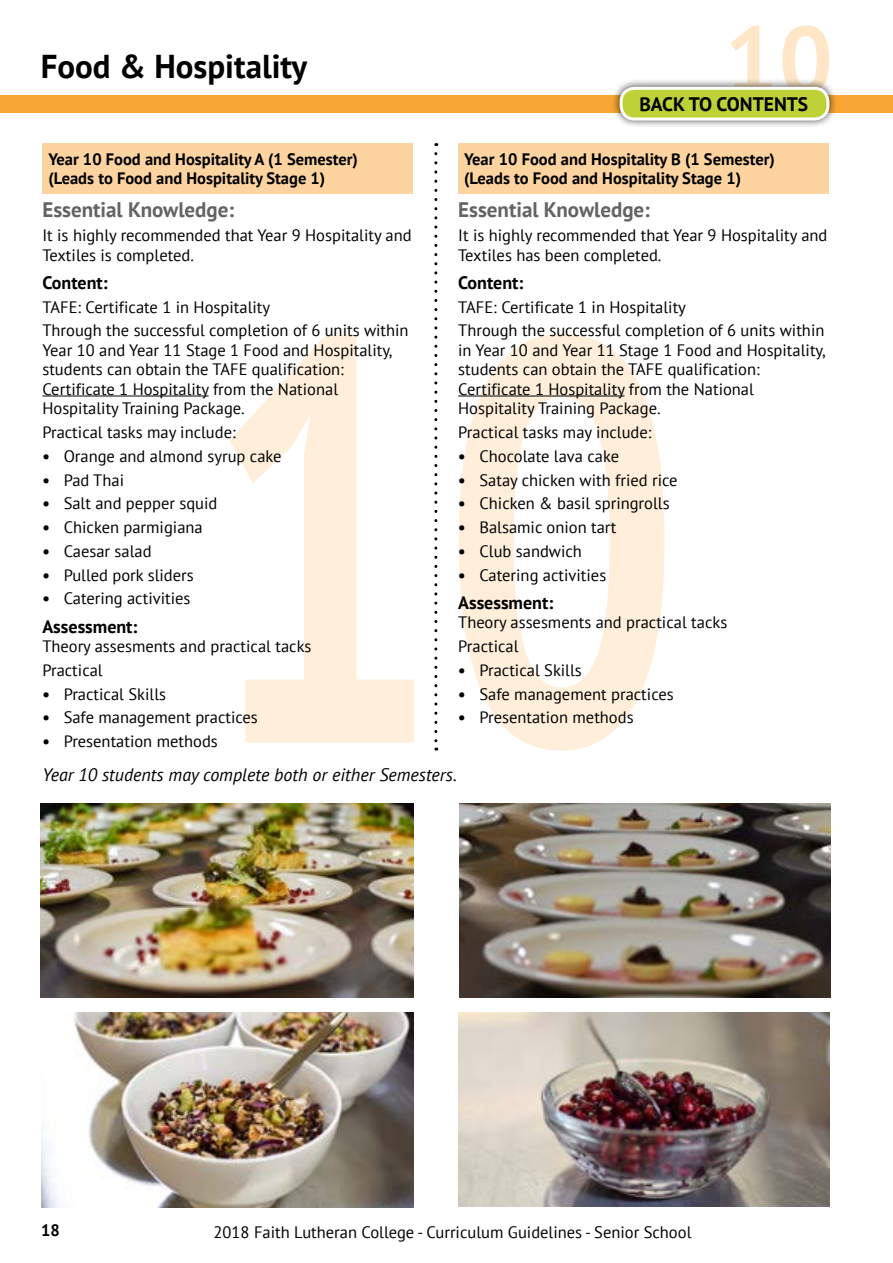
<style>
.page{position:relative;width:893px;height:1263px;background:#fff}
.page>*{position:absolute;margin:0;border:0;box-sizing:border-box;transform-origin:0 0}
.t1{font:700 33px "PT Sans";color:#000}
.t2{font:700 21px "PT Sans";color:#646363}
.t3{font:700 19.5px "PT Sans";color:#000}
.t4{font:italic 18px "PT Sans";color:#000}
.t5{font:700 18px "PT Sans";color:#000}
.t6{font:16.5px/19.5px "PT Sans";color:#000}
.t7{font:700 16.5px/19.5px "PT Sans";color:#000}
.s1{font-weight:700}
</style>
<div class="page">
<svg style="left:730px;top:26px;width:99px;height:53px"></svg>
<div style="left:0;top:96px;width:893px;height:17px;background:#f7a633"></div>
<svg style="left:230px;top:334px;width:434px;height:416px"></svg>
<hr style="left:42px;top:396px;width:167px;height:1px;background:#000">
<div style="left:42px;top:143px;width:371px;height:50px;background:#fdd4a0"></div>
<hr style="left:458px;top:396px;width:166px;height:1px;background:#000">
<div style="left:458px;top:143px;width:371px;height:50px;background:#fdd4a0"></div>
<img style="left:41px;top:803px;width:372px;height:194px">
<img style="left:460px;top:803px;width:371px;height:194px">
<img style="left:41px;top:1012px;width:372px;height:195px">
<img style="left:458px;top:1012px;width:371px;height:194px">
<svg style="left:434px;top:154px;width:3px;height:596px"></svg>
<div style="left:612px;top:79px;width:226px;height:49px;background:#000;opacity:.75"></div>
<div style="left:621px;top:88px;width:207px;height:31px;background:#bed136;border-radius:13px"></div>
<div style="left:620px;top:87px;width:209px;height:34px;border:3px solid #fff;border-radius:13px"></div>
<h1 class="t1" style="left:41px;top:45px;width:268px">Food &amp; Hospitality</h1>
<p class="t7" style="left:48px;top:149px;width:311px">Year 10 Food and Hospitality A (1 Semester) (Leads to Food and Hospitality Stage 1)</p>
<p class="t2" style="left:42px;top:196px;width:193px">Essential Knowledge:</p>
<p class="t6" style="left:42px;top:225px;width:371px">It is highly recommended that Year 9 Hospitality and<br>Textiles is completed.</p>
<p class="t5" style="left:42px;top:271px;width:67px">Content:</p>
<p class="t6" style="left:42px;top:294px;width:368px;line-height:23.7px">TAFE: Certificate 1 in Hospitality<br>Through the successful completion of 6 units within</p>
<p class="t6" style="left:42px;top:340px;width:352px">Year 10 and Year 11 Stage 1 Food and Hospitality, students can obtain the TAFE qualification:<br>Certificate 1 Hospitality from the National Hospitality Training Package.</p>
<p class="t6" style="left:42px;top:422px;width:195px">Practical tasks may include:</p>
<p class="t6" style="left:42px;top:446px;width:241px"><span class="s1">•</span> Orange and almond syrup cake</p>
<p class="t6" style="left:42px;top:470px;width:83px"><span class="s1">•</span> Pad Thai</p>
<p class="t6" style="left:42px;top:493px;width:177px"><span class="s1">•</span> Salt and pepper squid</p>
<p class="t6" style="left:42px;top:517px;width:162px"><span class="s1">•</span> Chicken parmigiana</p>
<p class="t6" style="left:42px;top:541px;width:111px"><span class="s1">•</span> Caesar salad</p>
<p class="t6" style="left:42px;top:565px;width:153px"><span class="s1">•</span> Pulled pork sliders</p>
<p class="t6" style="left:42px;top:588px;width:150px"><span class="s1">•</span> Catering activities</p>
<p class="t5" style="left:42px;top:614px;width:96px">Assessment:</p>
<p class="t6" style="left:42px;top:634px;width:271px;line-height:23.7px">Theory assesments and practical tacks<br>Practical</p>
<p class="t6" style="left:42px;top:684px;width:125px"><span class="s1">•</span> Practical Skills</p>
<p class="t6" style="left:42px;top:707px;width:217px"><span class="s1">•</span> Safe management practices</p>
<p class="t6" style="left:42px;top:731px;width:177px"><span class="s1">•</span> Presentation methods</p>
<p class="t3" style="left:639px;top:91px;width:170px">BACK TO CONTENTS</p>
<p class="t7" style="left:464px;top:149px;width:312px">Year 10 Food and Hospitality B (1 Semester) (Leads to Food and Hospitality Stage 1)</p>
<p class="t2" style="left:458px;top:196px;width:193px">Essential Knowledge:</p>
<p class="t6" style="left:458px;top:225px;width:371px">It is highly recommended that Year 9 Hospitality and<br>Textiles has been completed.</p>
<p class="t5" style="left:458px;top:271px;width:67px">Content:</p>
<p class="t6" style="left:458px;top:294px;width:368px;line-height:23.7px">TAFE: Certificate 1 in Hospitality<br>Through the successful completion of 6 units within</p>
<p class="t6" style="left:458px;top:340px;width:369px">in Year 10 and Year 11 Stage 1 Food and Hospitality, students can obtain the TAFE qualification:<br>Certificate 1 Hospitality from the National Hospitality Training Package.</p>
<p class="t6" style="left:458px;top:422px;width:195px">Practical tasks may include:</p>
<p class="t6" style="left:458px;top:446px;width:162px"><span class="s1">•</span> Chocolate lava cake</p>
<p class="t6" style="left:458px;top:470px;width:221px"><span class="s1">•</span> Satay chicken with fried rice</p>
<p class="t6" style="left:458px;top:493px;width:213px"><span class="s1">•</span> Chicken &amp; basil springrolls</p>
<p class="t6" style="left:458px;top:517px;width:160px"><span class="s1">•</span> Balsamic onion tart</p>
<p class="t6" style="left:458px;top:541px;width:125px"><span class="s1">•</span> Club sandwich</p>
<p class="t6" style="left:458px;top:565px;width:150px"><span class="s1">•</span> Catering activities</p>
<p class="t5" style="left:458px;top:591px;width:96px">Assessment:</p>
<p class="t6" style="left:458px;top:610px;width:271px;line-height:23.7px">Theory assesments and practical tacks<br>Practical</p>
<p class="t6" style="left:458px;top:660px;width:125px"><span class="s1">•</span> Practical Skills</p>
<p class="t6" style="left:458px;top:684px;width:217px"><span class="s1">•</span> Safe management practices</p>
<p class="t6" style="left:458px;top:707px;width:177px"><span class="s1">•</span> Presentation methods</p>
<p class="t4" style="left:43px;top:763px;width:416px">Year 10 students may complete both or either Semesters.</p>
<p class="t7" style="left:41px;top:1220px;width:20px">18</p>
<p class="t6" style="left:214px;top:1222px;width:479px">2018 Faith Lutheran College - Curriculum Guidelines - Senior School</p>
</div>
